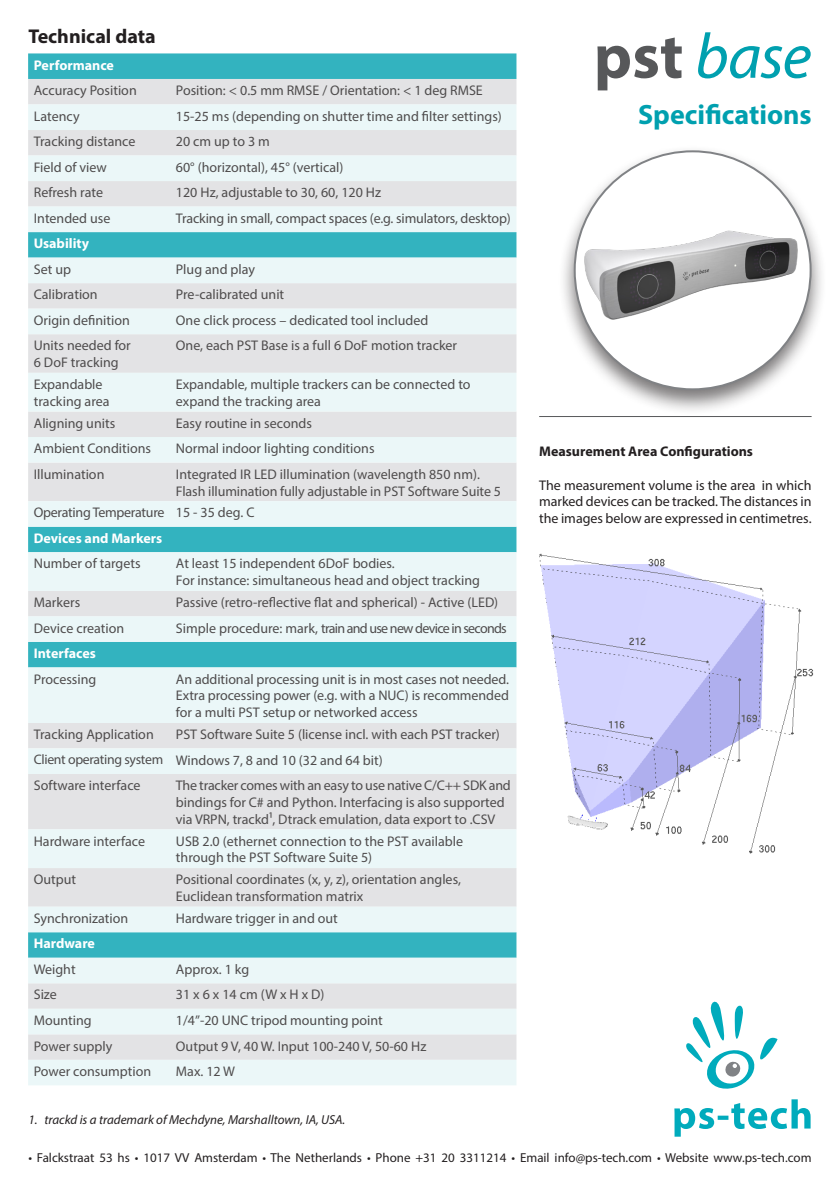
<style>
.page{position:relative;width:840px;height:1191px;background:#fff}
.page>*{position:absolute;margin:0;border:0;box-sizing:border-box;transform-origin:0 0}
.t1{font:italic 64px "Myriad Pro";color:#00a0af}
.t2{font:700 28px "Myriad Pro";color:#00a0af}
.t3{font:700 20px "Myriad Pro";color:#231f20}
.t4{font:14px/16.8px "Myriad Pro";color:#231f20}
.t5{font:700 14px "Myriad Pro";color:#fff}
.t6{font:14px "Myriad Pro";letter-spacing:-.05em;color:#231f20}
.t7{font:14px "Myriad Pro";letter-spacing:-.02em;color:#231f20}
.t8{font:700 14px "Myriad Pro";color:#231f20}
.t9{font:13px "Myriad Pro";color:#231f20}
.t10{font:italic 13px "Myriad Pro";color:#231f20}
.s1{font-size:13.8px}
.s2{font-weight:700;font-style:normal;color:#57585a}
</style>
<div class="page">
<div style="left:28px;top:53px;width:488px;height:26px;background:#33b3bf"></div>
<div style="left:28px;top:79px;width:488px;height:25px;background:#e3e3e5"></div>
<svg style="left:28px;top:104px;width:488px;height:981px;background:#d5e8ea"></svg>
<img style="left:539px;top:553px;width:275px;height:301px">
<hr style="left:539px;top:416px;width:272px;height:1px;background:#57585a">
<div style="left:558px;top:145px;width:268px;height:270px;background:#231f20;opacity:.6"></div>
<div style="left:574px;top:151px;width:236px;height:238px;background:#fff;border-radius:50%"></div>
<img style="left:583px;top:230px;width:215px;height:90px">
<svg style="left:674px;top:1099px;width:136px;height:37px"></svg>
<svg style="left:686px;top:1001px;width:91px;height:88px"></svg>
<p class="t3" style="left:28px;top:24px;width:129px">Technical data</p>
<p class="t5" style="left:34px;top:56px;width:82px">Performance</p>
<p class="t4" style="left:34px;top:82px;width:104px">Accuracy Position</p>
<p class="t4" style="left:176px;top:82px;width:308px">Position: &lt; 0.5 mm RMSE / Orientation: &lt; 1 deg RMSE</p>
<p class="t4" style="left:34px;top:107px;width:47px">Latency</p>
<p class="t4" style="left:176px;top:107px;width:327px">15-25 ms (depending on shutter time and filter settings)</p>
<p class="t4" style="left:34px;top:133px;width:103px">Tracking distance</p>
<p class="t4" style="left:176px;top:133px;width:95px">20 cm up to 3 m</p>
<p class="t4" style="left:34px;top:158px;width:74px">Field of view</p>
<p class="t4" style="left:176px;top:158px;width:169px">60° (horizontal), 45° (vertical)</p>
<p class="t4" style="left:34px;top:184px;width:71px">Refresh rate</p>
<p class="t4" style="left:176px;top:184px;width:207px">120 Hz, adjustable to 30, 60, 120 Hz</p>
<p class="t4" style="left:34px;top:209px;width:78px">Intended use</p>
<p class="t4" style="left:176px;top:209px;width:336px">Tracking in small, compact spaces (e.g. simulators, desktop)</p>
<p class="t5" style="left:34px;top:234px;width:57px">Usability</p>
<p class="t4" style="left:34px;top:260px;width:39px">Set up</p>
<p class="t4" style="left:176px;top:260px;width:81px">Plug and play</p>
<p class="t4" style="left:34px;top:286px;width:65px">Calibration</p>
<p class="t4" style="left:176px;top:286px;width:110px">Pre-calibrated unit</p>
<p class="t4" style="left:34px;top:311px;width:97px">Origin definition</p>
<p class="t4" style="left:176px;top:311px;width:254px">One click process – dedicated tool included</p>
<p class="t4" style="left:34px;top:337px;width:98px">Units needed for<br>6 DoF tracking</p>
<p class="t4" style="left:176px;top:337px;width:282px">One, each PST Base is a full 6 DoF motion tracker</p>
<p class="t4" style="left:34px;top:376px;width:77px">Expandable tracking area</p>
<p class="t4" style="left:176px;top:376px;width:296px">Expandable, multiple trackers can be connected to expand the tracking area</p>
<p class="t4" style="left:34px;top:414px;width:83px">Aligning units</p>
<p class="t4" style="left:176px;top:414px;width:137px">Easy routine in seconds</p>
<p class="t4" style="left:34px;top:440px;width:119px">Ambient Conditions</p>
<p class="t4" style="left:176px;top:440px;width:200px">Normal indoor lighting conditions</p>
<p class="t4" style="left:34px;top:465px;width:72px">Illumination</p>
<p class="t4" style="left:176px;top:465px;width:326px">Integrated IR LED illumination (wavelength 850 nm).<br>Flash illumination fully adjustable in PST Software Suite 5</p>
<p class="t7" style="left:34px;top:504px;width:222px">Operating Temperature 15 - 35 deg. C</p>
<p class="t5" style="left:34px;top:529px;width:130px">Devices and Markers</p>
<p class="t4" style="left:34px;top:555px;width:108px">Number of targets</p>
<p class="t4" style="left:176px;top:555px;width:305px">At least 15 independent 6DoF bodies.<br>For instance: simultaneous head and object tracking</p>
<p class="t4" style="left:34px;top:594px;width:48px">Markers</p>
<p class="t4" style="left:176px;top:594px;width:323px">Passive (retro-reflective flat and spherical) - Active (LED)</p>
<p class="t4" style="left:34px;top:619px;width:92px">Device creation</p>
<p class="t6" style="left:176px;top:619px;width:332px">Simple procedure: mark, train and use new device in seconds</p>
<p class="t5" style="left:34px;top:644px;width:64px">Interfaces</p>
<p class="t4" style="left:34px;top:670px;width:64px">Processing</p>
<p class="t4" style="left:176px;top:670px;width:334px;text-align:justify">An additional processing unit is in most cases not needed.<br>Extra processing power (e.g. with a NUC) is recommended for a multi PST setup or networked access</p>
<p class="t4" style="left:34px;top:725px;width:121px">Tracking Application</p>
<p class="t4" style="left:34px;top:721px;width:467px;line-height:25.6px;text-indent:142px">PST Software Suite 5 (license incl. with each PST tracker)<br><span class="s1">Client operating system</span> Windows 7, 8 and 10 (32 and 64 bit)<br>Software interface</p>
<p class="t4" style="left:176px;top:777px;width:336px">The tracker comes with an easy to use native C/C++ SDK and bindings for C# and Python. Interfacing is also supported via VRPN, trackd1, Dtrack emulation, data export to .CSV</p>
<p class="t4" style="left:34px;top:832px;width:113px">Hardware interface</p>
<p class="t4" style="left:176px;top:832px;width:288px">USB 2.0 (ethernet connection to the PST available through the PST Software Suite 5)</p>
<p class="t4" style="left:34px;top:871px;width:44px">Output</p>
<p class="t4" style="left:176px;top:871px;width:286px">Positional coordinates (x, y, z), orientation angles,<br>Euclidean transformation matrix</p>
<p class="t4" style="left:34px;top:909px;width:96px">Synchronization</p>
<p class="t4" style="left:176px;top:909px;width:163px">Hardware trigger in and out</p>
<p class="t5" style="left:34px;top:934px;width:63px">Hardware</p>
<p class="t4" style="left:34px;top:960px;width:43px">Weight</p>
<p class="t4" style="left:176px;top:960px;width:75px">Approx. 1 kg</p>
<p class="t4" style="left:34px;top:986px;width:25px">Size</p>
<p class="t4" style="left:176px;top:986px;width:150px">31 x 6 x 14 cm (W x H x D)</p>
<p class="t4" style="left:34px;top:1011px;width:59px">Mounting</p>
<p class="t4" style="left:176px;top:1011px;width:208px">1/4”-20 UNC tripod mounting point</p>
<p class="t4" style="left:34px;top:1037px;width:80px">Power supply</p>
<p class="t4" style="left:176px;top:1037px;width:252px">Output 9 V, 40 W. Input 100-240 V, 50-60 Hz</p>
<p class="t4" style="left:34px;top:1062px;width:119px">Power consumption</p>
<p class="t4" style="left:176px;top:1062px;width:61px">Max. 12 W</p>
<p class="t10" style="left:28px;top:1111px;width:318px">1. trackd is a trademark of Mechdyne, Marshalltown, IA, USA.</p>
<p class="t1" style="left:593px;top:17px;width:219px"><span class="s2">pst</span> base</p>
<p class="t2" style="left:638px;top:97px;width:175px">Specifications</p>
<p class="t8" style="left:539px;top:442px;width:215px">Measurement Area Configurations</p>
<p class="t4" style="left:539px;top:476px;width:274px;text-align:justify">The measurement volume is the area in which marked devices can be tracked. The distances in the images below are expressed in centimetres.</p>
<p class="t9" style="left:28px;top:1149px;width:784px">• Falckstraat 53 hs • 1017 VV Amsterdam • The Netherlands • Phone +31 20 3311214 • Email info@ps-tech.com • Website www.ps-tech.com</p>
</div>
